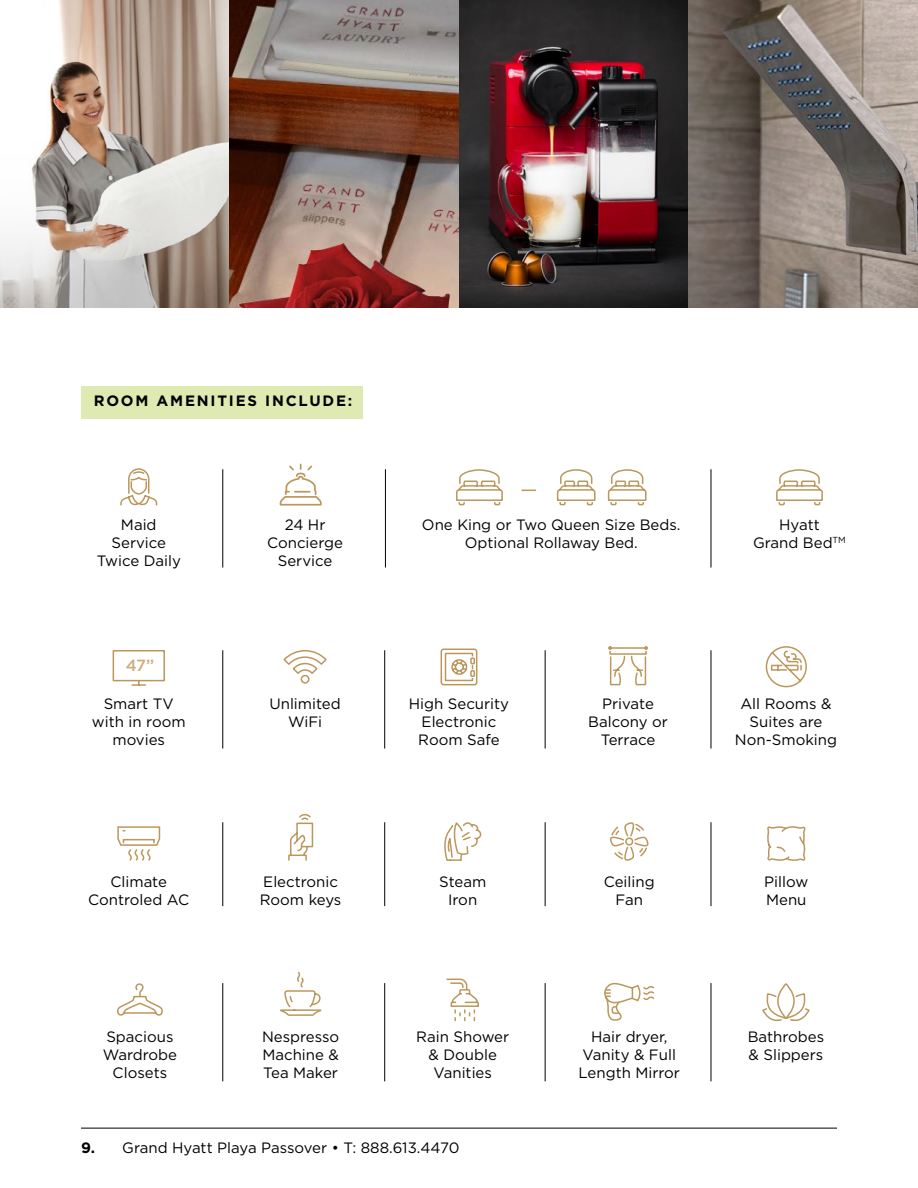
<style>
.page{position:relative;width:918px;height:1188px;background:#fff}
.page>*{position:absolute;margin:0;border:0;box-sizing:border-box;transform-origin:0 0}
.t1{font:500 16.2px "Gotham";color:#cdad7c}
.t2{font:15px/18px "Gotham";color:#000;text-align:center}
.t3{font:700 15px "Gotham";letter-spacing:.12em;color:#000}
</style>
<div class="page">
<img style="left:459px;top:0;width:229px;height:308px">
<svg style="left:0;top:0;width:230px;height:308px"></svg>
<img style="left:230px;top:0;width:229px;height:308px">
<svg style="left:688px;top:0;width:230px;height:308px"></svg>
<div style="left:81px;top:386px;width:282px;height:33px;background:#deeab1"></div>
<hr style="left:81px;top:1128px;width:756px;height:1px;background:#000">
<svg style="left:288px;top:814px;width:26px;height:47px"></svg>
<svg style="left:120px;top:468px;width:38px;height:38px"></svg>
<svg style="left:444px;top:822px;width:38px;height:39px"></svg>
<svg style="left:280px;top:972px;width:42px;height:44px"></svg>
<svg style="left:556px;top:469px;width:40px;height:37px"></svg>
<svg style="left:607px;top:469px;width:40px;height:37px"></svg>
<svg style="left:456px;top:469px;width:47px;height:37px"></svg>
<svg style="left:522px;top:490px;width:13px;height:1px"></svg>
<div style="left:441px;top:649px;width:36px;height:36px;border:2px solid #bc975c;border-radius:2px"></div>
<svg style="left:444px;top:652px;width:32px;height:30px"></svg>
<svg style="left:283px;top:650px;width:44px;height:34px"></svg>
<svg style="left:604px;top:982px;width:51px;height:39px"></svg>
<svg style="left:446px;top:978px;width:33px;height:43px"></svg>
<svg style="left:112px;top:650px;width:53px;height:36px"></svg>
<svg style="left:610px;top:822px;width:39px;height:39px"></svg>
<svg style="left:117px;top:826px;width:44px;height:35px"></svg>
<svg style="left:762px;top:984px;width:48px;height:37px"></svg>
<svg style="left:608px;top:646px;width:40px;height:40px"></svg>
<div style="left:609px;top:651px;width:38px;height:4px;border:2px solid #bc975c"></div>
<hr style="left:222px;top:469px;width:1px;height:99px;background:#000">
<hr style="left:222px;top:650px;width:1px;height:99px;background:#000">
<hr style="left:222px;top:822px;width:1px;height:84px;background:#000">
<hr style="left:222px;top:983px;width:1px;height:98px;background:#000">
<hr style="left:384px;top:650px;width:1px;height:99px;background:#000">
<hr style="left:384px;top:822px;width:1px;height:84px;background:#000">
<hr style="left:384px;top:983px;width:1px;height:98px;background:#000">
<hr style="left:385px;top:469px;width:1px;height:99px;background:#000">
<hr style="left:545px;top:650px;width:1px;height:99px;background:#000">
<hr style="left:545px;top:822px;width:1px;height:84px;background:#000">
<hr style="left:545px;top:983px;width:1px;height:98px;background:#000">
<hr style="left:711px;top:650px;width:1px;height:99px;background:#000">
<hr style="left:711px;top:469px;width:1px;height:99px;background:#000">
<hr style="left:711px;top:822px;width:1px;height:84px;background:#000">
<hr style="left:711px;top:983px;width:1px;height:98px;background:#000">
<svg style="left:765px;top:646px;width:42px;height:42px"></svg>
<svg style="left:776px;top:469px;width:47px;height:37px"></svg>
<svg style="left:279px;top:463px;width:43px;height:43px"></svg>
<svg style="left:767px;top:826px;width:39px;height:35px"></svg>
<svg style="left:117px;top:983px;width:46px;height:33px"></svg>
<p class="t3" style="left:94px;top:392px;width:260px">ROOM AMENITIES INCLUDE:</p>
<p class="t2" style="left:97px;top:515px;width:86px">Maid<br>Service<br>Twice Daily</p>
<p class="t2" style="left:267px;top:515px;width:77px">24 Hr<br>Concierge<br>Service</p>
<p class="t1" style="left:126px;top:656px;width:30px">47”</p>
<p class="t2" style="left:92px;top:694px;width:95px">Smart TV with in room movies</p>
<p class="t2" style="left:269px;top:694px;width:73px">Unlimited<br>WiFi</p>
<p class="t2" style="left:88px;top:872px;width:102px">Climate<br>Controled AC</p>
<p class="t2" style="left:260px;top:872px;width:83px;text-align:left">Electronic<br>Room keys</p>
<p class="t2" style="left:422px;top:515px;width:260px">One King or Two Queen Size Beds.<br>Optional Rollaway Bed.</p>
<p class="t2" style="left:753px;top:515px;width:94px">Hyatt<br>Grand Bed<sup>TM</sup></p>
<p class="t2" style="left:409px;top:694px;width:102px">High Security<br>Electronic<br>Room Safe</p>
<p class="t2" style="left:588px;top:694px;width:81px">Private<br>Balcony or<br>Terrace</p>
<p class="t2" style="left:735px;top:694px;width:104px">All Rooms &amp;<br>Suites are<br>Non-Smoking</p>
<p class="t2" style="left:439px;top:872px;width:49px">Steam<br>Iron</p>
<p class="t2" style="left:604px;top:872px;width:52px">Ceiling<br>Fan</p>
<p class="t2" style="left:764px;top:872px;width:46px;text-align:left">Pillow<br>Menu</p>
<p class="t2" style="left:103px;top:1028px;width:76px">Spacious<br>Wardrobe<br>Closets</p>
<p class="t2" style="left:578px;top:1028px;width:103px">Hair dryer,<br>Vanity &amp; Full<br>Length Mirror</p>
<p class="t2" style="left:416px;top:1028px;width:94px">Rain Shower &amp; Double<br>Vanities</p>
<p class="t2" style="left:262px;top:1028px;width:79px;text-align:justify">Nespresso Machine &amp; Tea Maker</p>
<p class="t3" style="left:81px;top:1139px;width:16px">9.</p>
<p class="t2" style="left:122px;top:1138px;width:339px">Grand Hyatt Playa Passover • T: 888.613.4470</p>
<p class="t2" style="left:748px;top:1028px;width:78px;text-align:left">Bathrobes &amp; Slippers</p>
</div>
